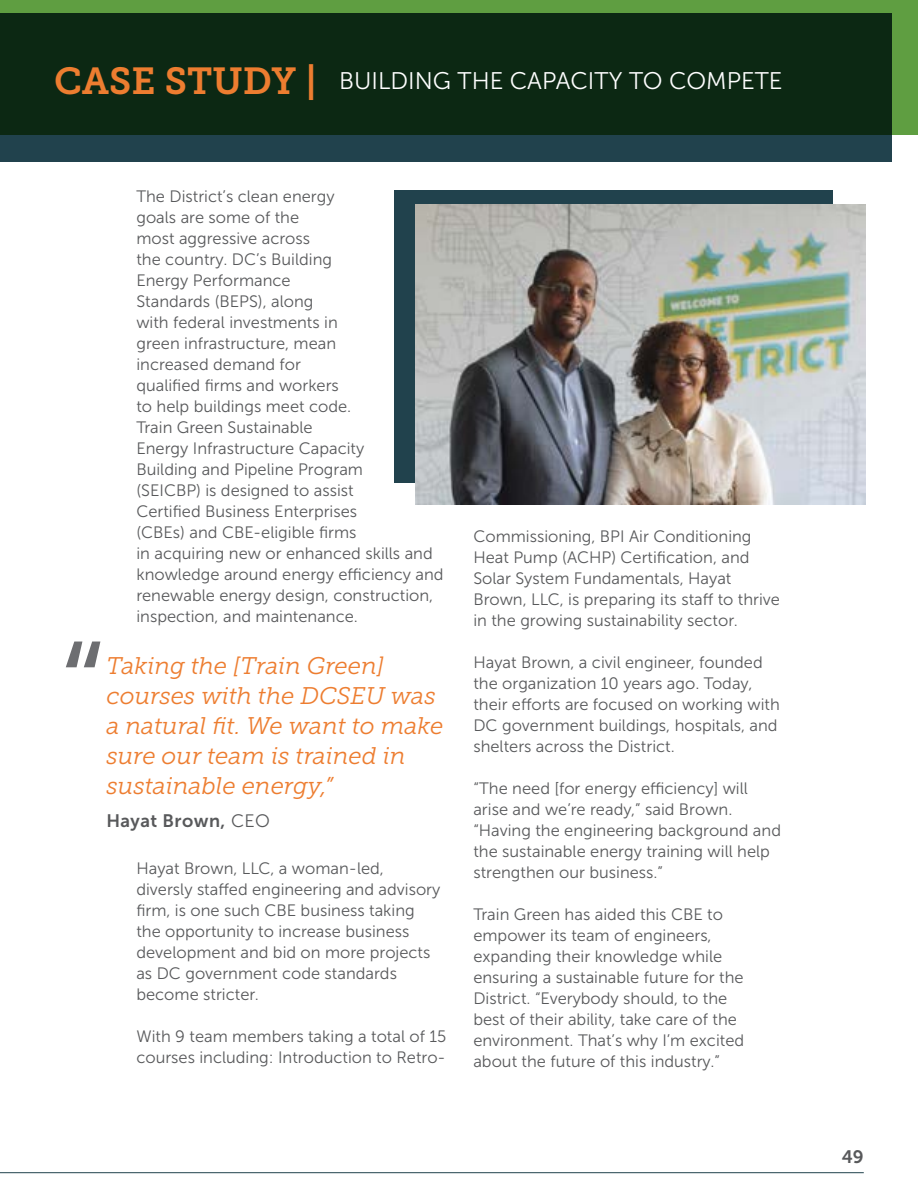
<style>
.page{position:relative;width:918px;height:1188px;background:#fff}
.page>*{position:absolute;margin:0;border:0;box-sizing:border-box;transform-origin:0 0}
.t1{font:italic 24px/30px "Museo Slab 300";color:#ed7d30}
.t2{font:24px "Museo Sans 300";color:#fff}
.t3{font:18px "Museo Sans 700";letter-spacing:.025em;color:#58595b}
.t4{font:16.5px/21px "Museo Sans 300";color:#58595b}
.s1{font-family:"Museo Slab 700";font-size:37.5px;color:#ed7d30}
.s2{font-family:"Museo Sans 300"}
</style>
<div class="page">
<hr style="left:0;top:1172px;width:864px;height:1px;background:#21424d">
<div style="left:0;top:13px;width:892px;height:149px;background:#21424d"></div>
<svg style="left:0;top:0;width:918px;height:135px;background:#153618"></svg>
<div style="left:394px;top:190px;width:439px;height:293px;background:#21424d"></div>
<img style="left:416px;top:204px;width:450px;height:300px">
<svg style="left:66px;top:642px;width:34px;height:25px"></svg>
<h1 class="t2" style="left:54px;top:68px;width:730px"><span class="s1">CASE STUDY |</span> BUILDING THE CAPACITY TO COMPETE</h1>
<p class="t4" style="left:136px;top:186px;width:309px">The District’s clean energy<br>goals are some of the<br>most aggressive across<br>the country. DC’s Building<br>Energy Performance<br>Standards (BEPS), along<br>with federal investments in<br>green infrastructure, mean<br>increased demand for<br>qualified firms and workers<br>to help buildings meet code.<br>Train Green Sustainable<br>Energy Infrastructure Capacity<br>Building and Pipeline Program<br>(SEICBP) is designed to assist<br>Certified Business Enterprises<br>(CBEs) and CBE-eligible firms<br>in acquiring new or enhanced skills and knowledge around energy efficiency and renewable energy design, construction, inspection, and maintenance.</p>
<h1 class="t1" style="left:106px;top:651px;width:338px">Taking the [Train Green] courses with the DCSEU was a natural fit. We want to make sure our team is trained in sustainable energy,”</h1>
<p class="t3" style="left:106px;top:811px;width:165px">Hayat Brown, <span class="s2">CEO</span></p>
<p class="t4" style="left:136px;top:858px;width:305px">Hayat Brown, LLC, a woman-led, diversly staffed engineering and advisory firm, is one such CBE business taking the opportunity to increase business development and bid on more projects as DC government code standards become stricter.</p>
<p class="t4" style="left:136px;top:1026px;width:312px">With 9 team members taking a total of 15 courses including: Introduction to Retro-</p>
<p class="t4" style="left:473px;top:526px;width:308px">Commissioning, BPI Air Conditioning Heat Pump (ACHP) Certification, and Solar System Fundamentals, Hayat Brown, LLC, is preparing its staff to thrive in the growing sustainability sector.</p>
<p class="t4" style="left:473px;top:652px;width:308px">Hayat Brown, a civil engineer, founded the organization 10 years ago. Today, their efforts are focused on working with DC government buildings, hospitals, and shelters across the District.</p>
<p class="t4" style="left:473px;top:778px;width:309px">“The need [for energy efficiency] will arise and we’re ready,” said Brown. “Having the engineering background and the sustainable energy training will help strengthen our business.”</p>
<p class="t4" style="left:473px;top:904px;width:272px">Train Green has aided this CBE to empower its team of engineers, expanding their knowledge while ensuring a sustainable future for the District. “Everybody should, to the best of their ability, take care of the environment. That’s why I’m excited about the future of this industry.”</p>
<p class="t3" style="left:842px;top:1147px;width:24px">49</p>
</div>
